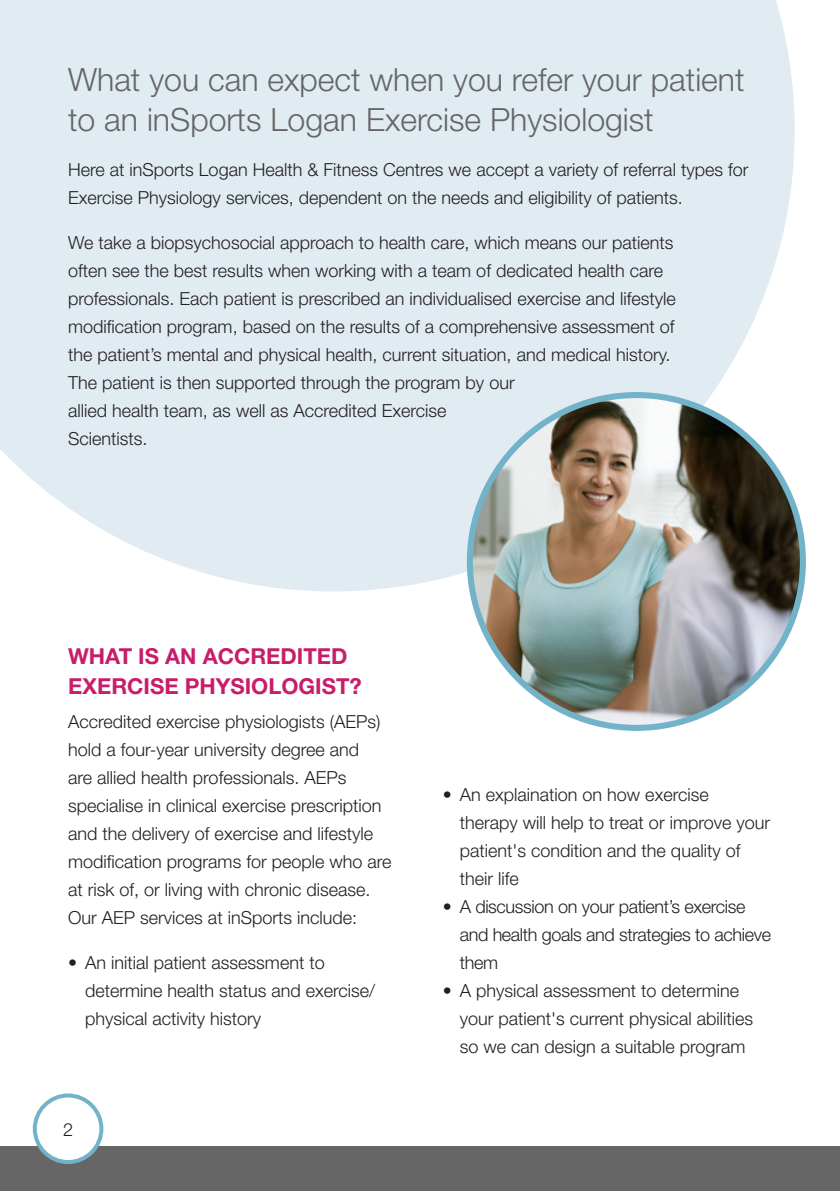
<style>
.page{position:relative;width:840px;height:1191px;background:#fff}
.page>*{position:absolute;margin:0;border:0;box-sizing:border-box;transform-origin:0 0}
.t1{font:300 32px/40px "Helvetica Neue LT Std";color:#666}
.t2{font:700 22px/30px "Helvetica Neue LT Std";color:#c71d6b}
.body{font:300 18px/28px "Helvetica Neue LT Std";color:#231f20}
.body-2{font:300 18px/28px "Helvetica Neue LT Std";letter-spacing:-.02em;color:#231f20}
</style>
<div class="page">
<div style="left:0;top:0;width:795px;height:592px;background:#e1ecf2"></div>
<img style="left:469px;top:395px;width:333px;height:331px">
<div style="left:0;top:1146px;width:839px;height:45px;background:#666"></div>
<div style="left:35px;top:1095px;width:66px;height:67px;background:#fff;border-radius:50%"></div>
<div style="left:33px;top:1093px;width:70px;height:71px;border:4px solid #73b3c9;border-radius:50%"></div>
<p class="t1" style="left:68px;top:59px;width:677px">What you can expect when you refer your patient to an inSports Logan Exercise Physiologist</p>
<p class="body" style="left:68px;top:155px;width:681px">Here at inSports Logan Health &amp; Fitness Centres we accept a variety of referral types for<br>Exercise Physiology services, dependent on the needs and eligibility of patients.</p>
<p class="body" style="left:68px;top:228px;width:609px">We take a biopsychosocial approach to health care, which means our patients often see the best results when working with a team of dedicated health care professionals. Each patient is prescribed an individualised exercise and lifestyle modification program, based on the results of a comprehensive assessment of the patient’s mental and physical health, current situation, and medical history.<br>The patient is then supported through the program by our<br>allied health team, as well as Accredited Exercise<br>Scientists.</p>
<p class="t2" style="left:68px;top:640px;width:295px">WHAT IS AN ACCREDITED<br>EXERCISE PHYSIOLOGIST?</p>
<p class="body" style="left:68px;top:706px;width:325px">Accredited exercise physiologists (AEPs) hold a four-year university degree and<br>are allied health professionals. AEPs specialise in clinical exercise prescription and the delivery of exercise and lifestyle modification programs for people who are at risk of, or living with chronic disease.<br>Our AEP services at inSports include:</p>
<p class="body" style="left:85px;top:947px;width:291px;text-indent:-17px">• An initial patient assessment to determine health status and exercise/ physical activity history</p>
<p class="body" style="left:63px;top:1115px;width:12px">2</p>
<p class="body" style="left:459px;top:780px;width:312px;text-indent:-17px">• An explaination on how exercise therapy will help to treat or improve your patient's condition and the quality of their life</p>
<p class="body-2" style="left:459px;top:892px;width:313px;text-indent:-17px">• A discussion on your patient’s exercise and health goals and strategies to achieve them</p>
<p class="body" style="left:459px;top:976px;width:295px;text-indent:-17px">• A physical assessment to determine your patient's current physical abilities so we can design a suitable program</p>
</div>
